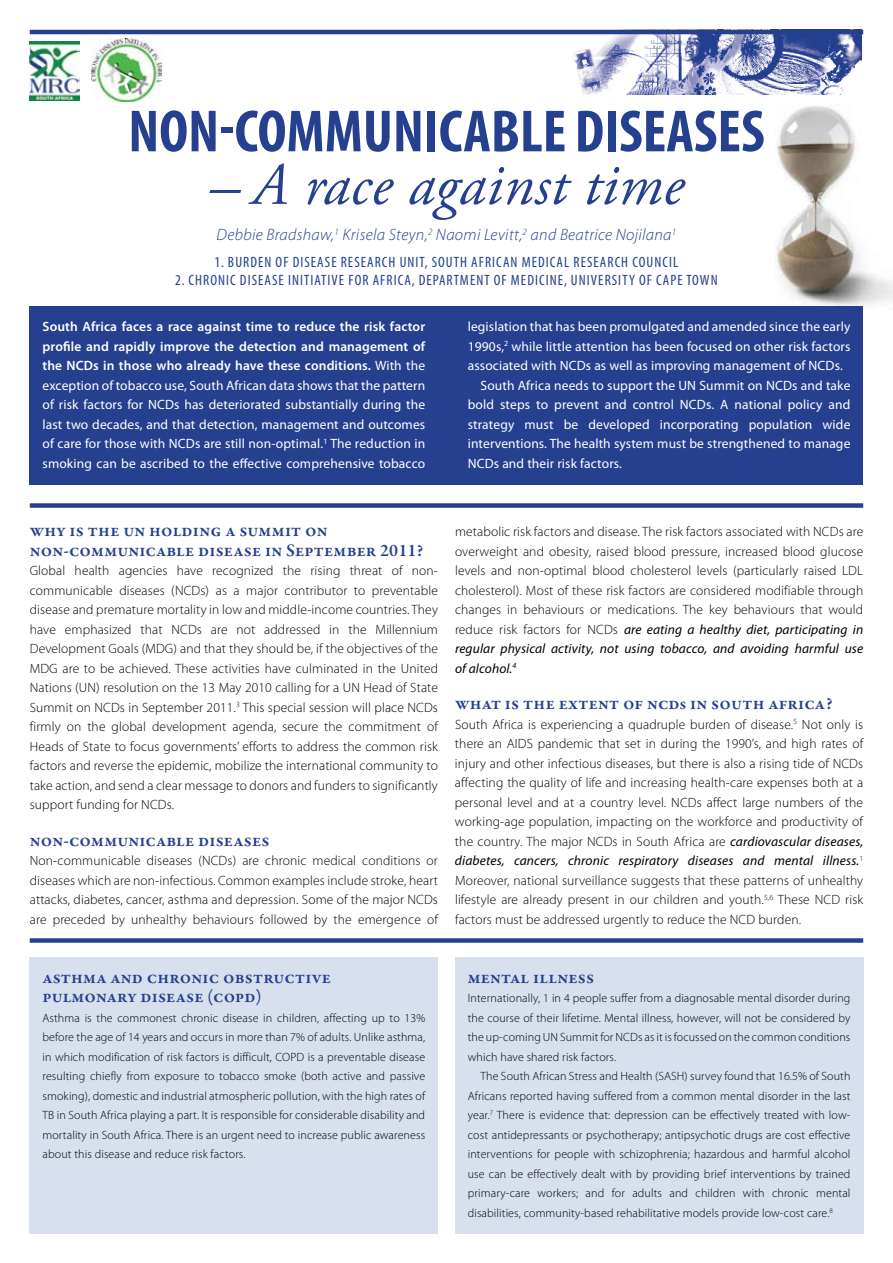
<style>
.page{position:relative;width:893px;height:1263px;background:#fff}
.page>*{position:absolute;margin:0;border:0;box-sizing:border-box;transform-origin:0 0}
.t1{font:700 condensed 60px "Myriad Pro";color:#25408f}
.t2{font:italic 60px "Adobe Garamond Pro";letter-spacing:.01em;color:#25408f}
.t3{font:600 18px/19.5px "Garamond Premr Pro";letter-spacing:.005em;color:#25408f}
.t4{font:italic 300 16.5px "Myriad Pro";letter-spacing:.02em;color:#25408f}
.t5{font:condensed 15px "Myriad Pro";letter-spacing:.07em;color:#25408f}
.t6{font:300 13.5px/19.5px "Myriad Pro";letter-spacing:.01em;color:#000;text-align:justify}
.t7{font:13.5px/19.5px "Myriad Pro";letter-spacing:.01em;color:#fff;text-align:justify}
.t8{font:300 12px/19.5px "Myriad Pro";letter-spacing:.01em;color:#000;text-align:justify}
.s1{font-weight:600}
.s2{font-weight:400;font-style:italic}
</style>
<div class="page">
<img style="left:775px;top:106px;width:118px;height:200px">
<div style="left:30px;top:306px;width:833px;height:179px;background:#25408f"></div>
<img style="left:570px;top:34px;width:292px;height:60px">
<div style="left:30px;top:503px;width:833px;height:5px;background:#25408f"></div>
<div style="left:30px;top:938px;width:833px;height:5px;background:#25408f"></div>
<hr style="left:30px;top:30px;width:833px;height:4px;background:#25408f">
<img style="left:91px;top:38px;width:71px;height:63px">
<img style="left:30px;top:41px;width:49px;height:59px">
<div style="left:30px;top:957px;width:408px;height:276px;background:#d8dfed"></div>
<div style="left:455px;top:957px;width:408px;height:276px;background:#d8dfed"></div>
<h1 class="t1" style="left:128px;top:94px;width:638px">NON-COMMUNICABLE DISEASES</h1>
<h1 class="t2" style="left:209px;top:149px;width:476px">– A race against time</h1>
<p class="t4" style="left:217px;top:226px;width:461px">Debbie Bradshaw,<sup>1</sup> Krisela Steyn,<sup>2</sup> Naomi Levitt,<sup>2</sup> and Beatrice Nojilana<sup>1</sup></p>
<p class="t5" style="left:215px;top:253px;width:465px">1. BURDEN OF DISEASE RESEARCH UNIT, SOUTH AFRICAN MEDICAL RESEARCH COUNCIL</p>
<p class="t5" style="left:175px;top:271px;width:544px">2. CHRONIC DISEASE INITIATIVE FOR AFRICA, DEPARTMENT OF MEDICINE, UNIVERSITY OF CAPE TOWN</p>
<p class="t7" style="left:43px;top:317px;width:384px"><span class="s1">South Africa faces a race against time to reduce the risk factor profile and rapidly improve the detection and management of the NCDs in those who already have these conditions.</span> With the exception of tobacco use, South African data shows that the pattern of risk factors for NCDs has deteriorated substantially during the last two decades, and that detection, management and outcomes of care for those with NCDs are still non-optimal.<sup>1</sup> The reduction in smoking can be ascribed to the effective comprehensive tobacco</p>
<p class="t7" style="left:468px;top:317px;width:384px">legislation that has been promulgated and amended since the early</p>
<p class="t7" style="left:468px;top:336px;width:384px">1990s,<sup>2</sup> while little attention has been focused on other risk factors</p>
<p class="t7" style="left:468px;top:356px;width:377px">associated with NCDs as well as improving management of NCDs.</p>
<p class="t7" style="left:480px;top:375px;width:371px">South Africa needs to support the UN Summit on NCDs and take</p>
<p class="t7" style="left:468px;top:395px;width:384px">bold steps to prevent and control NCDs. A national policy and</p>
<p class="t7" style="left:468px;top:414px;width:384px">strategy must be developed incorporating population wide</p>
<p class="t7" style="left:468px;top:434px;width:384px">interventions. The health system must be strengthened to manage</p>
<p class="t7" style="left:468px;top:453px;width:156px">NCDs and their risk factors.</p>
<h2 class="t3" style="left:30px;top:521px;width:395px">why is the un holding a summit on non-communicable disease in September 2011?</h2>
<p class="t6" style="left:30px;top:561px;width:410px">Global health agencies have recognized the rising threat of non&shy;communicable diseases (NCDs) as a major contributor to preventable disease and premature mortality in low and middle-income countries. They have emphasized that NCDs are not addressed in the Millennium Development Goals (MDG) and that they should be, if the objectives of the MDG are to be achieved. These activities have culminated in the United Nations (UN) resolution on the 13 May 2010 calling for a UN Head of State Summit on NCDs in September 2011.<sup>3</sup> This special session will place NCDs firmly on the global development agenda, secure the commitment of Heads of State to focus governments’ efforts to address the common risk factors and reverse the epidemic, mobilize the international community to take action, and send a clear message to donors and funders to significantly support funding for NCDs.</p>
<h2 class="t3" style="left:30px;top:831px;width:241px">non-communicable diseases</h2>
<p class="t6" style="left:30px;top:851px;width:410px">Non-communicable diseases (NCDs) are chronic medical conditions or diseases which are non-infectious. Common examples include stroke, heart attacks, diabetes, cancer, asthma and depression. Some of the major NCDs are preceded by unhealthy behaviours followed by the emergence of</p>
<p class="t6" style="left:455px;top:522px;width:410px">metabolic risk factors and disease. The risk factors associated with NCDs are overweight and obesity, raised blood pressure, increased blood glucose levels and non-optimal blood cholesterol levels (particularly raised LDL cholesterol). Most of these risk factors are considered modifiable through changes in behaviours or medications. The key behaviours that would reduce risk factors for NCDs <span class="s2">are eating a healthy diet, participating in regular physical activity, not using tobacco, and avoiding harmful use of alcohol.</span><sup>4</sup></p>
<h2 class="t3" style="left:455px;top:694px;width:379px">what is the extent of ncds in south africa?</h2>
<p class="t6" style="left:455px;top:715px;width:410px">South Africa is experiencing a quadruple burden of disease.<sup>5</sup> Not only is there an AIDS pandemic that set in during the 1990’s, and high rates of injury and other infectious diseases, but there is also a rising tide of NCDs affecting the quality of life and increasing health-care expenses both at a personal level and at a country level. NCDs affect large numbers of the working-age population, impacting on the workforce and productivity of the country. The major NCDs in South Africa are <span class="s2">cardiovascular diseases, diabetes, cancers, chronic respiratory diseases and mental illness.</span><sup>1<br></sup>Moreover, national surveillance suggests that these patterns of unhealthy lifestyle are already present in our children and youth.<sup>5,6</sup> These NCD risk factors must be addressed urgently to reduce the NCD burden.</p>
<h2 class="t3" style="left:43px;top:967px;width:290px">asthma and chronic obstructive pulmonary disease (copd)</h2>
<p class="t8" style="left:43px;top:1008px;width:384px">Asthma is the commonest chronic disease in children, affecting up to 13% before the age of 14 years and occurs in more than 7% of adults. Unlike asthma, in which modification of risk factors is difficult, COPD is a preventable disease resulting chiefly from exposure to tobacco smoke (both active and passive smoking), domestic and industrial atmospheric pollution, with the high rates of TB in South Africa playing a part. It is responsible for considerable disability and mortality in South Africa. There is an urgent need to increase public awareness about this disease and reduce risk factors.</p>
<h2 class="t3" style="left:468px;top:967px;width:128px">mental illness</h2>
<p class="t8" style="left:468px;top:988px;width:384px">Internationally, 1 in 4 people suffer from a diagnosable mental disorder during the course of their lifetime. Mental illness, however, will not be considered by the up-coming UN Summit for NCDs as it is focussed on the common conditions which have shared risk factors.</p>
<p class="t8" style="left:468px;top:1066px;width:384px;text-indent:13px">The South African Stress and Health (SASH) survey found that 16.5% of South Africans reported having suffered from a common mental disorder in the last year.<sup>7</sup> There is evidence that: depression can be effectively treated with low&shy;cost antidepressants or psychotherapy; antipsychotic drugs are cost effective interventions for people with schizophrenia; hazardous and harmful alcohol use can be effectively dealt with by providing brief interventions by trained primary-care workers; and for adults and children with chronic mental disabilities, community-based rehabilitative models provide low-cost care.<sup>8</sup></p>
</div>
